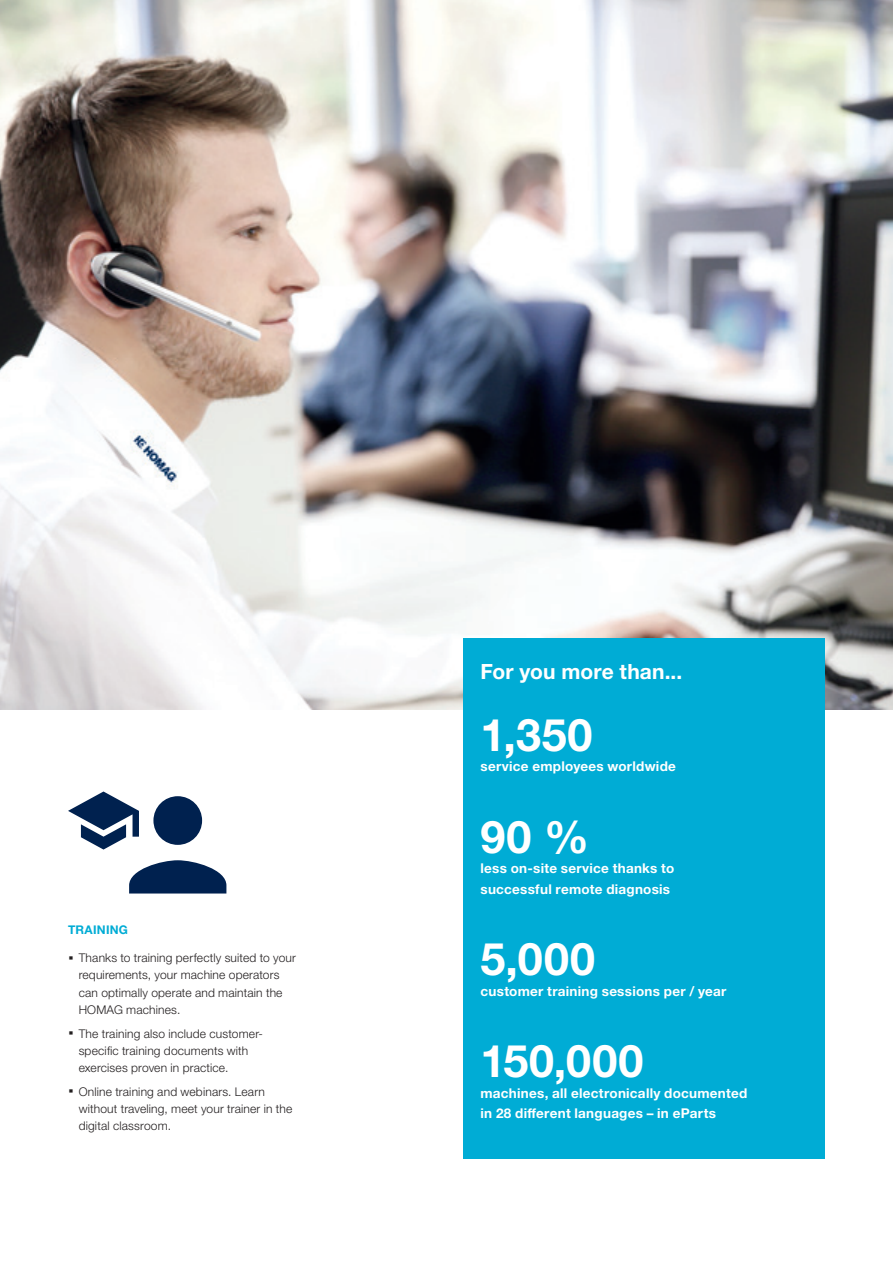
<style>
.page{position:relative;width:893px;height:1263px;background:#fff}
.page>*{position:absolute;margin:0;border:0;box-sizing:border-box;transform-origin:0 0}
.Text_9pt_13_6_light{font:700 45px "Helvetica Neue LTW1 G";letter-spacing:.02em;color:#fff}
.Grafik_14Pt_13_6_bol{font:700 21px "Helvetica Neue LTW1 G";letter-spacing:.005em;color:#fff}
.Text_9pt_13_6_light-2{font:700 13.5px/20.4px "Helvetica Neue LTW1 G";letter-spacing:.02em;color:#fff}
.t1{font:300 12px/17.2px "Helvetica Neue LTW1 G";letter-spacing:.015em;color:#231f20}
.Text_Bild_8Pt_11_5pt{font:700 12px "Helvetica Neue LTW1 G";letter-spacing:.02em;color:#00acd5}
.s1{font-weight:700;font-size:21px}
</style>
<div class="page">
<img style="left:0;top:0;width:893px;height:710px">
<div style="left:463px;top:638px;width:362px;height:521px;background:#00acd5"></div>
<div style="left:153px;top:796px;width:49px;height:49px;background:#00214f;border-radius:50%"></div>
<svg style="left:68px;top:791px;width:71px;height:58px"></svg>
<svg style="left:129px;top:860px;width:97px;height:33px"></svg>
<p class="Text_Bild_8Pt_11_5pt" style="left:68px;top:923px;width:62px">TRAINING</p>
<p class="t1" style="left:79px;top:949px;width:219px;text-indent:-11px"><span class="s1">·</span> Thanks to training perfectly suited to your requirements, your machine operators can optimally operate and maintain the HOMAG machines.</p>
<p class="t1" style="left:79px;top:1025px;width:186px;text-indent:-11px"><span class="s1">·</span> The training also include customer&shy;specific training documents with exercises proven in practice.</p>
<p class="t1" style="left:79px;top:1083px;width:215px;text-indent:-11px"><span class="s1">·</span> Online training and webinars. Learn without traveling, meet your trainer in the digital classroom.</p>
<p class="Grafik_14Pt_13_6_bol" style="left:480px;top:658px;width:203px">For you more than...</p>
<p class="Text_9pt_13_6_light" style="left:480px;top:707px;width:114px">1,350</p>
<p class="Text_9pt_13_6_light-2" style="left:480px;top:756px;width:197px">service employees worldwide</p>
<p class="Text_9pt_13_6_light" style="left:480px;top:809px;width:110px">90 %</p>
<p class="Text_9pt_13_6_light-2" style="left:480px;top:858px;width:195px">less on-site service thanks to successful remote diagnosis</p>
<p class="Text_9pt_13_6_light" style="left:480px;top:931px;width:116px">5,000</p>
<p class="Text_9pt_13_6_light-2" style="left:480px;top:980px;width:247px">customer training sessions per / year</p>
<p class="Text_9pt_13_6_light" style="left:480px;top:1033px;width:164px">150,000</p>
<p class="Text_9pt_13_6_light-2" style="left:480px;top:1082px;width:268px">machines, all electronically documented in 28 different languages – in eParts</p>
</div>
